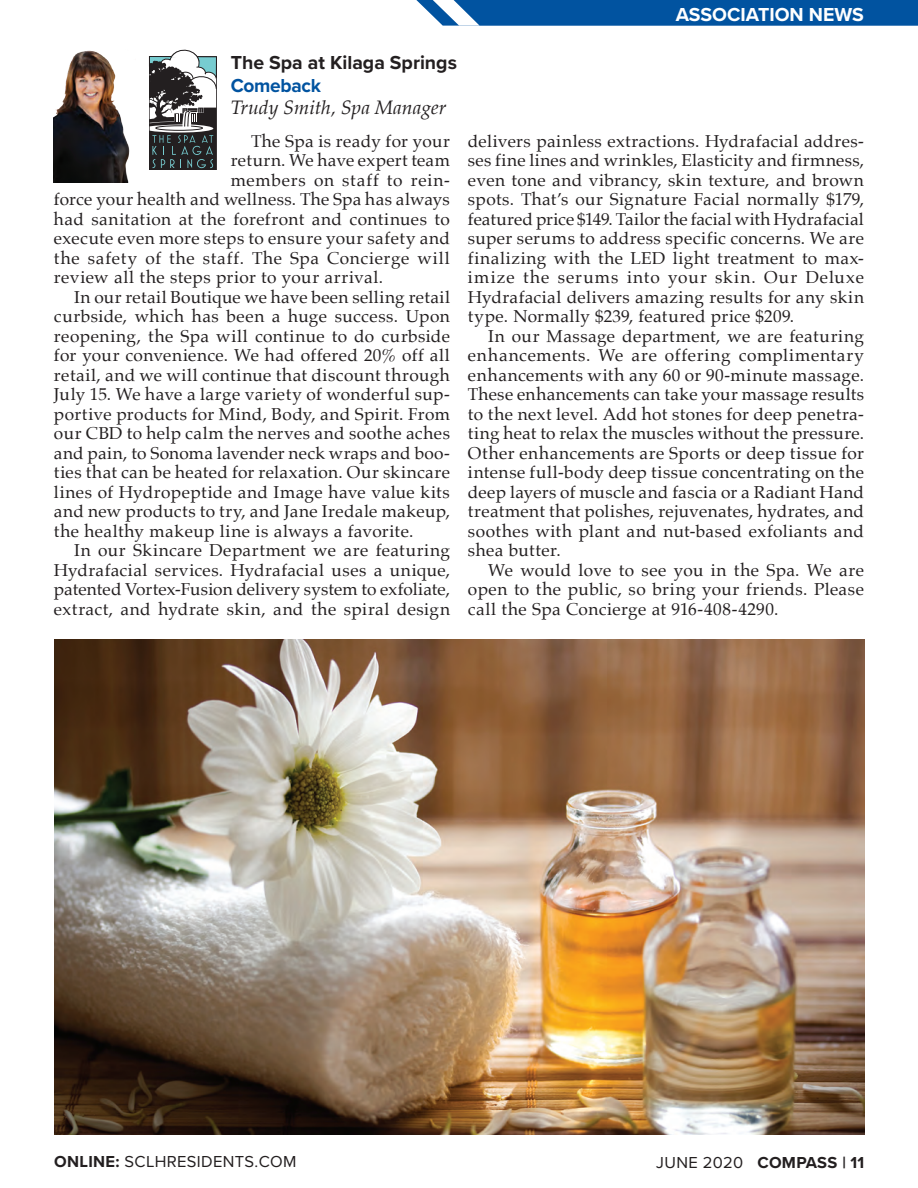
<style>
.page{position:relative;width:918px;height:1188px;background:#fff}
.page>*{position:absolute;margin:0;border:0;box-sizing:border-box;transform-origin:0 0}
.t1{font:700 19.5px "Proxima Nova";color:#231f20}
.t2{font:italic 19.5px "Palatino";color:#231f20}
.t3{font:700 19.5px "Proxima Nova";color:#fff}
.t4{font:700 19.5px "Proxima Nova";letter-spacing:-.015em;color:#0153a0}
.t5{font:17.25px/19.5px "Palatino";letter-spacing:.02em;color:#231f20;text-align:justify}
.t6{font:17.25px "Palatino";letter-spacing:.04em;color:#231f20}
.t7{font:17.25px "Palatino";letter-spacing:.045em;color:#231f20}
.t8{font:16.5px "Proxima Nova";letter-spacing:.02em;color:#231f20}
.t9{font:700 16.5px "Proxima Nova";letter-spacing:.02em;color:#231f20}
.s1{font-weight:700}
.s2{font-weight:400}
</style>
<div class="page">
<svg style="left:149px;top:49px;width:68px;height:121px"></svg>
<img style="left:54px;top:50px;width:76px;height:133px">
<img style="left:54px;top:640px;width:810px;height:494px">
<svg style="left:416px;top:0;width:502px;height:26px"></svg>
<p class="t3" style="left:676px;top:0;width:190px">ASSOCIATION NEWS</p>
<p class="t1" style="left:231px;top:48px;width:228px">The Spa at Kilaga Springs</p>
<p class="t4" style="left:231px;top:71px;width:92px">Comeback</p>
<p class="t2" style="left:231px;top:91px;width:217px">Trudy Smith, Spa Manager</p>
<p class="t5" style="left:251px;top:131px;width:200px">The Spa is ready for your</p>
<p class="t5" style="left:231px;top:151px;width:221px">return. We have expert team</p>
<p class="t7" style="left:231px;top:166px;width:221px">members on staff to rein-</p>
<p class="t5" style="left:54px;top:190px;width:397px">force your health and wellness. The Spa has always</p>
<p class="t5" style="left:54px;top:209px;width:397px">had sanitation at the forefront and continues to</p>
<p class="t5" style="left:54px;top:229px;width:398px">execute even more steps to ensure your safety and</p>
<p class="t6" style="left:54px;top:244px;width:397px">the safety of the staff. The Spa Concierge will</p>
<p class="t5" style="left:54px;top:268px;width:331px">review all the steps prior to your arrival.</p>
<p class="t5" style="left:74px;top:287px;width:377px">In our retail Boutique we have been selling retail</p>
<p class="t5" style="left:54px;top:307px;width:397px">curbside, which has been a huge success. Upon</p>
<p class="t5" style="left:54px;top:326px;width:398px">reopening, the Spa will continue to do curbside</p>
<p class="t5" style="left:54px;top:346px;width:397px">for your convenience. We had offered 20% off all</p>
<p class="t5" style="left:54px;top:365px;width:397px">retail, and we will continue that discount through</p>
<p class="t5" style="left:54px;top:385px;width:398px">July 15. We have a large variety of wonderful sup-</p>
<p class="t5" style="left:54px;top:404px;width:397px">portive products for Mind, Body, and Spirit. From</p>
<p class="t5" style="left:54px;top:424px;width:397px">our CBD to help calm the nerves and soothe aches</p>
<p class="t5" style="left:54px;top:443px;width:398px">and pain, to Sonoma lavender neck wraps and boo-</p>
<p class="t5" style="left:54px;top:463px;width:397px">ties that can be heated for relaxation. Our skincare</p>
<p class="t5" style="left:54px;top:482px;width:397px">lines of Hydropeptide and Image have value kits</p>
<p class="t5" style="left:54px;top:502px;width:398px">and new products to try, and Jane Iredale makeup,</p>
<p class="t5" style="left:54px;top:521px;width:361px">the healthy makeup line is always a favorite.</p>
<p class="t5" style="left:74px;top:541px;width:377px">In our Skincare Department we are featuring</p>
<p class="t5" style="left:54px;top:560px;width:398px">Hydrafacial services. Hydrafacial uses a unique,</p>
<p class="t5" style="left:54px;top:580px;width:397px">patented Vortex-Fusion delivery system to exfoliate,</p>
<p class="t5" style="left:54px;top:599px;width:398px">extract, and hydrate skin, and the spiral design</p>
<p class="t5" style="left:468px;top:131px;width:398px">delivers painless extractions. Hydrafacial addres&shy;ses fine lines and wrinkles, Elasticity and firmness, even tone and vibrancy, skin texture, and brown spots. That’s our Signature Facial normally $179, featured price $149. Tailor the facial with Hydrafacial super serums to address specific concerns. We are finalizing with the LED light treatment to max&shy;imize the serums into your skin. Our Deluxe Hydrafacial delivers amazing results for any skin type. Normally $239, featured price $209.</p>
<p class="t5" style="left:468px;top:326px;width:398px;text-indent:20px">In our Massage department, we are featuring enhancements. We are offering complimentary enhancements with any 60 or 90-minute massage.<br>These enhancements can take your massage results to the next level. Add hot stones for deep penetra&shy;ting heat to relax the muscles without the pressure.<br>Other enhancements are Sports or deep tissue for intense full-body deep tissue concentrating on the deep layers of muscle and fascia or a Radiant Hand treatment that polishes, rejuvenates, hydrates, and soothes with plant and nut-based exfoliants and shea butter.</p>
<p class="t5" style="left:468px;top:560px;width:398px;text-indent:20px">We would love to see you in the Spa. We are open to the public, so bring your friends. Please call the Spa Concierge at 916-408-4290.</p>
<p class="t8" style="left:54px;top:1149px;width:244px"><span class="s1">ONLINE:</span> SCLHRESIDENTS.COM</p>
<p class="t9" style="left:656px;top:1150px;width:209px"><span class="s2">JUNE 2020</span> COMPASS | 11</p>
</div>
